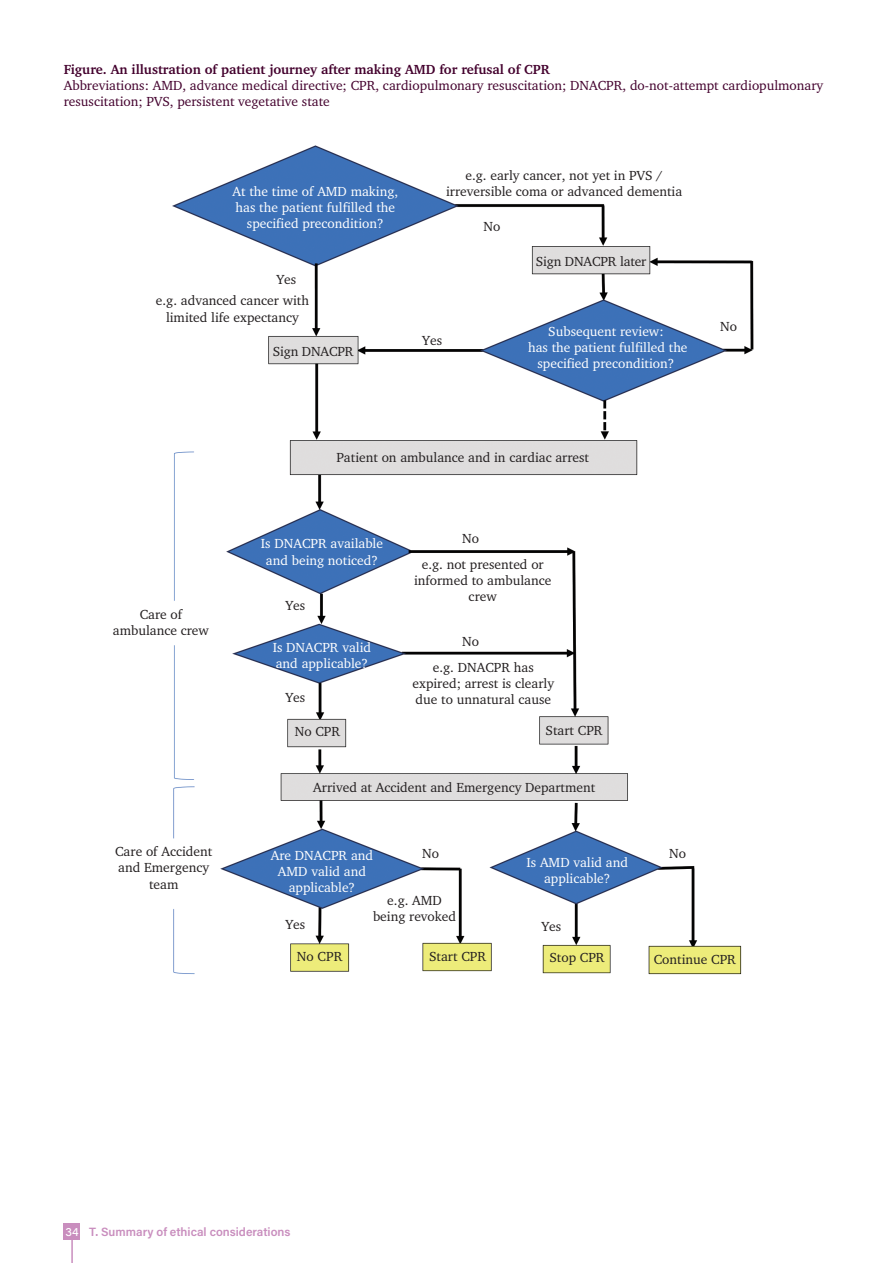
<style>
.page{position:relative;width:893px;height:1263px;background:#fff}
.page>*{position:absolute;margin:0;border:0;box-sizing:border-box;transform-origin:0 0}
.t1{font:13.5px/16.2px "Charter IT Cby BT";color:#231f20;text-align:center}
.t2{font:13.5px/16.2px "Charter IT Cby BT";color:#fff;text-align:center}
.Table_Title{font:13.5px/16.2px "Charter IT Cby BT";color:#43002d}
.Table_Title-2{font:700 13.5px "Charter IT Cby BT";color:#43002d}
.t3{font:12px "Acumin Variable Concept";letter-spacing:.04em;color:#c98ebe}
.t4{font:12px "Acumin Variable Concept";color:#fff}
</style>
<div class="page">
<div style="left:64px;top:1223px;width:16px;height:16px;background:#c98ebe"></div>
<hr style="left:71px;top:1237px;width:2px;height:26px;background:#c98ebe">
<img style="left:172px;top:145px;width:582px;height:830px">
<p class="Table_Title-2" style="left:64px;top:61px;width:488px">Figure. An illustration of patient journey after making AMD for refusal of CPR</p>
<p class="Table_Title" style="left:64px;top:77px;width:761px">Abbreviations: AMD, advance medical directive; CPR, cardiopulmonary resuscitation; DNACPR, do-not-attempt cardiopulmonary resuscitation; PVS, persistent vegetative state</p>
<p class="t1" style="left:465px;top:167px;width:199px">e.g. early cancer, not yet in PVS /</p>
<p class="t2" style="left:233px;top:183px;width:167px">At the time of AMD making,</p>
<p class="t1" style="left:446px;top:183px;width:238px">irreversible coma or advanced dementia</p>
<p class="t2" style="left:236px;top:199px;width:161px">has the patient fulfilled the specified precondition?</p>
<p class="t1" style="left:483px;top:218px;width:18px">No</p>
<p class="t1" style="left:276px;top:271px;width:21px">Yes</p>
<p class="t1" style="left:156px;top:292px;width:155px">e.g. advanced cancer with limited life expectancy</p>
<p class="t1" style="left:273px;top:343px;width:82px">Sign DNACPR</p>
<p class="t1" style="left:422px;top:332px;width:21px">Yes</p>
<p class="t1" style="left:536px;top:253px;width:112px">Sign DNACPR later</p>
<p class="t2" style="left:548px;top:323px;width:117px">Subsequent review:</p>
<p class="t2" style="left:528px;top:339px;width:161px">has the patient fulfilled the specified precondition?</p>
<p class="t1" style="left:113px;top:606px;width:98px">Care of ambulance crew</p>
<p class="t1" style="left:115px;top:843px;width:99px">Care of Accident and Emergency team</p>
<p class="t1" style="left:336px;top:449px;width:254px">Patient on ambulance and in cardiac arrest</p>
<p class="t2" style="left:261px;top:535px;width:124px">Is DNACPR available and being noticed?</p>
<p class="t1" style="left:285px;top:597px;width:21px">Yes</p>
<p class="t2" style="left:273px;top:638px;width:100px">Is DNACPR valid</p>
<p class="t2" style="left:276px;top:655px;width:94px">and applicable?</p>
<p class="t1" style="left:285px;top:689px;width:21px">Yes</p>
<p class="t1" style="left:295px;top:723px;width:47px">No CPR</p>
<p class="t1" style="left:462px;top:530px;width:18px">No</p>
<p class="t1" style="left:414px;top:556px;width:139px">e.g. not presented or informed to ambulance crew</p>
<p class="t1" style="left:462px;top:633px;width:18px">No</p>
<p class="t1" style="left:413px;top:659px;width:143px">e.g. DNACPR has expired; arrest is clearly due to unnatural cause</p>
<p class="t1" style="left:545px;top:722px;width:59px">Start CPR</p>
<p class="t1" style="left:313px;top:779px;width:283px">Arrived at Accident and Emergency Department</p>
<p class="t1" style="left:422px;top:844px;width:18px">No</p>
<p class="t1" style="left:669px;top:844px;width:18px">No</p>
<p class="t2" style="left:271px;top:847px;width:104px">Are DNACPR and</p>
<p class="t2" style="left:278px;top:863px;width:90px">AMD valid and applicable?</p>
<p class="t2" style="left:526px;top:854px;width:103px">Is AMD valid and applicable?</p>
<p class="t1" style="left:373px;top:892px;width:85px">e.g. AMD being revoked</p>
<p class="t1" style="left:285px;top:916px;width:21px">Yes</p>
<p class="t1" style="left:541px;top:918px;width:21px">Yes</p>
<p class="t1" style="left:720px;top:318px;width:18px">No</p>
<p class="t1" style="left:297px;top:948px;width:47px">No CPR</p>
<p class="t1" style="left:429px;top:948px;width:59px">Start CPR</p>
<p class="t1" style="left:549px;top:949px;width:57px">Stop CPR</p>
<p class="t1" style="left:654px;top:951px;width:84px">Continue CPR</p>
<p class="t4" style="left:65px;top:1223px;width:15px">34</p>
<p class="t3" style="left:89px;top:1223px;width:202px">T. Summary of ethical considerations</p>
</div>
